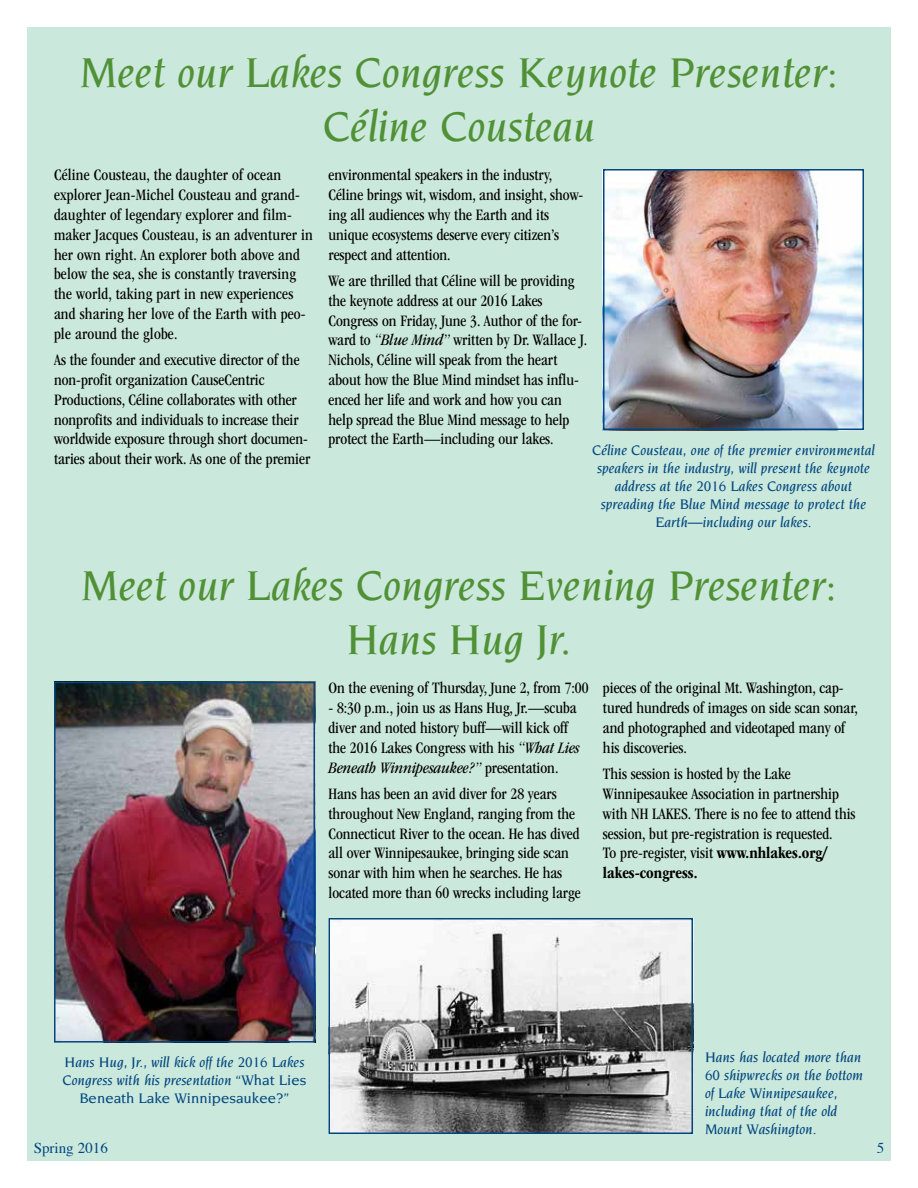
<style>
.page{position:relative;width:918px;height:1188px;background:#fff}
.page>*{position:absolute;margin:0;border:0;box-sizing:border-box;transform-origin:0 0}
.t1{font:italic 500 45px/54px "Novarese Std";color:#519136;text-align:center}
.t2{font:condensed 16.5px/19.8px "ITC Garamond Std";color:#000}
.t3{font:italic 500 15px/18px "Novarese Std";color:#00467e;text-align:center}
.t4{font:15px "Times";color:#00467e}
.s1{font-style:italic}
.s2{font-weight:700}
.s3{font-style:normal}
</style>
<div class="page">
<div style="left:27px;top:27px;width:864px;height:1134px;background:#cbe8dc"></div>
<img style="left:57px;top:685px;width:255px;height:355px">
<div style="left:54px;top:682px;width:261px;height:361px;border:2px solid #00467e"></div>
<img style="left:606px;top:172px;width:255px;height:255px">
<div style="left:603px;top:169px;width:261px;height:261px;border:2px solid #00467e"></div>
<img style="left:332px;top:921px;width:358px;height:210px">
<div style="left:329px;top:918px;width:364px;height:216px;border:2px solid #00467e"></div>
<h1 class="t1" style="left:80px;top:45px;width:760px">Meet our Lakes Congress Keynote Presenter:<br>Céline Cousteau</h1>
<p class="t2" style="left:54px;top:165px;width:260px">Céline Cousteau, the daughter of ocean explorer Jean-Michel Cousteau and grand&shy;daughter of legendary explorer and film&shy;maker Jacques Cousteau, is an adventurer in her own right. An explorer both above and below the sea, she is constantly traversing the world, taking part in new experiences and sharing her love of the Earth with peo&shy;ple around the globe.</p>
<p class="t2" style="left:54px;top:350px;width:258px">As the founder and executive director of the non-profit organization CauseCentric Productions, Céline collaborates with other nonprofits and individuals to increase their worldwide exposure through short documen&shy;taries about their work. As one of the premier</p>
<p class="t2" style="left:328px;top:165px;width:256px">environmental speakers in the industry, Céline brings wit, wisdom, and insight, show&shy;ing all audiences why the Earth and its unique ecosystems deserve every citizen’s respect and attention.</p>
<p class="t2" style="left:328px;top:271px;width:260px">We are thrilled that Céline will be providing the keynote address at our 2016 Lakes Congress on Friday, June 3. Author of the for&shy;ward to <span class="s1">“Blue Mind”</span> written by Dr. Wallace J.<br>Nichols, Céline will speak from the heart about how the Blue Mind mindset has influ&shy;enced her life and work and how you can help spread the Blue Mind message to help protect the Earth—including our lakes.</p>
<p class="t3" style="left:592px;top:442px;width:284px">Céline Cousteau, one of the premier environmental speakers in the industry, will present the keynote address at the 2016 Lakes Congress about spreading the Blue Mind message to protect the Earth—including our lakes.</p>
<h1 class="t1" style="left:81px;top:558px;width:757px">Meet our Lakes Congress Evening Presenter:<br>Hans Hug Jr.</h1>
<p class="t2" style="left:329px;top:678px;width:262px">On the evening of Thursday, June 2, from 7:00</p>
<p class="t2" style="left:329px;top:698px;width:253px">- 8:30 p.m., join us as Hans Hug, Jr.—scuba diver and noted history buff—will kick off the 2016 Lakes Congress with his <span class="s1">“What Lies Beneath Winnipesaukee?”</span> presentation.</p>
<p class="t2" style="left:329px;top:784px;width:254px">Hans has been an avid diver for 28 years throughout New England, ranging from the Connecticut River to the ocean. He has dived all over Winnipesaukee, bringing side scan sonar with him when he searches. He has located more than 60 wrecks including large</p>
<p class="t2" style="left:603px;top:678px;width:256px">pieces of the original Mt. Washington, cap&shy;tured hundreds of images on side scan sonar, and photographed and videotaped many of his discoveries.</p>
<p class="t2" style="left:603px;top:764px;width:254px">This session is hosted by the Lake Winnipesaukee Association in partnership with NH LAKES. There is no fee to attend this session, but pre-registration is requested.<br>To pre-register, visit <span class="s2">www.nhlakes.org/ lakes-congress.</span></p>
<p class="t3" style="left:63px;top:1053px;width:245px">Hans Hug, Jr., will kick off the 2016 Lakes<br>Congress with his presentation <span class="s3">“What Lies<br>Beneath Lake Winnipesaukee?”</span></p>
<p class="t3" style="left:705px;top:1048px;width:160px;text-align:left">Hans has located more than<br>60 shipwrecks on the bottom of Lake Winnipesaukee, including that of the old<br>Mount Washington.</p>
<p class="t4" style="left:34px;top:1134px;width:76px">Spring 2016</p>
<p class="t4" style="left:877px;top:1134px;width:9px">5</p>
</div>
